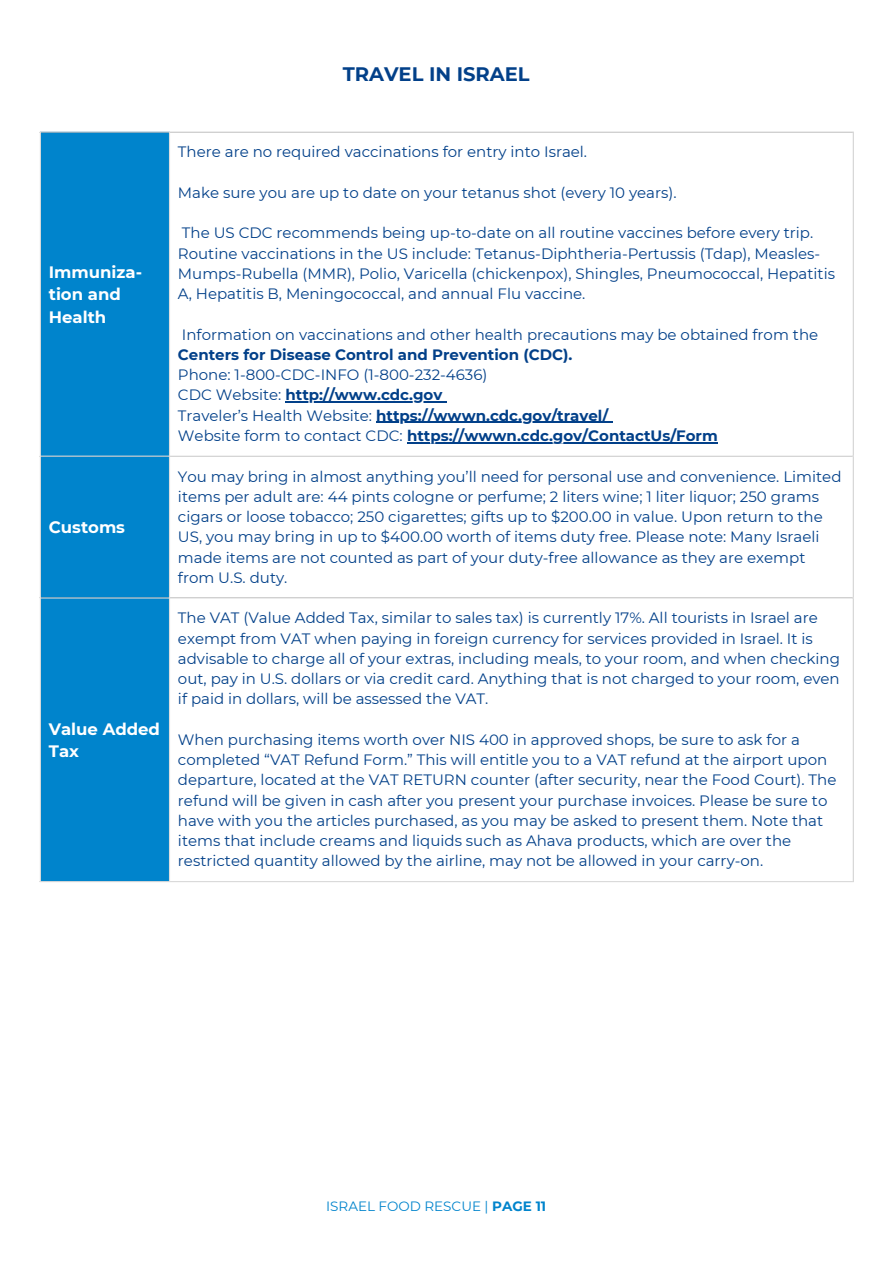
<style>
.page{position:relative;width:894px;height:1264px;background:#fff}
.page>*{position:absolute;margin:0;border:0;box-sizing:border-box;transform-origin:0 0}
.t1{font:700 19.5px "Montserrat";color:#024089}
.t2{font:700 16.5px/22.5px "Montserrat";color:#fff}
.t3{font:15px/20.2px "Montserrat";color:#024089}
.t4{font:700 15px "Montserrat";color:#024089}
.t5{font:13.5px "Montserrat";color:#0084cc}
.s1{font-weight:700}
.s2{font-weight:400}
</style>
<div class="page">
<div style="left:41px;top:133px;width:128px;height:748px;background:#0084cc"></div>
<hr style="left:285px;top:401px;width:157px;height:2px;background:#024089">
<hr style="left:376px;top:422px;width:232px;height:1px;background:#024089">
<hr style="left:407px;top:442px;width:310px;height:1px;background:#024089">
<hr style="left:40px;top:133px;width:1px;height:748px;background:#ddd">
<hr style="left:169px;top:133px;width:1px;height:748px;background:#ddd">
<hr style="left:852px;top:133px;width:1px;height:748px;background:#ddd">
<hr style="left:40px;top:131px;width:813px;height:2px;background:#ddd">
<hr style="left:40px;top:455px;width:813px;height:2px;background:#ddd">
<hr style="left:40px;top:597px;width:813px;height:1px;background:#ddd">
<hr style="left:40px;top:881px;width:813px;height:1px;background:#ddd">
<h1 class="t1" style="left:342px;top:63px;width:188px">TRAVEL IN ISRAEL</h1>
<h1 class="t2" style="left:49px;top:260px;width:95px">Immuniza&shy;tion and<br>Health</h1>
<p class="t2" style="left:49px;top:516px;width:78px">Customs</p>
<p class="t2" style="left:49px;top:717px;width:113px">Value Added<br>Tax</p>
<p class="t3" style="left:178px;top:142px;width:410px">There are no required vaccinations for entry into Israel.</p>
<p class="t3" style="left:178px;top:182px;width:500px">Make sure you are up to date on your tetanus shot (every 10 years).</p>
<p class="t3" style="left:178px;top:223px;width:658px">The US CDC recommends being up-to-date on all routine vaccines before every trip.<br>Routine vaccinations in the US include: Tetanus-Diphtheria-Pertussis (Tdap), Measles-Mumps-Rubella (MMR), Polio, Varicella (chickenpox), Shingles, Pneumococcal, Hepatitis A, Hepatitis B, Meningococcal, and annual Flu vaccine.</p>
<p class="t3" style="left:178px;top:324px;width:641px">Information on vaccinations and other health precautions may be obtained from the<br><span class="s1">Centers for Disease Control and Prevention (CDC).</span></p>
<p class="t3" style="left:178px;top:365px;width:311px">Phone: 1-800-CDC-INFO (1-800-232-4636)</p>
<p class="t4" style="left:178px;top:386px;width:266px"><span class="s2">CDC Website:</span> http://www.cdc.gov</p>
<p class="t4" style="left:178px;top:406px;width:432px"><span class="s2">Traveler’s Health Website:</span> https://wwwn.cdc.gov/travel/</p>
<p class="t4" style="left:178px;top:426px;width:541px"><span class="s2">Website form to contact CDC:</span> https://wwwn.cdc.gov/ContactUs/Form</p>
<p class="t3" style="left:178px;top:466px;width:665px">You may bring in almost anything you’ll need for personal use and convenience. Limited items per adult are: 44 pints cologne or perfume; 2 liters wine; 1 liter liquor; 250 grams cigars or loose tobacco; 250 cigarettes; gifts up to $200.00 in value. Upon return to the US, you may bring in up to $400.00 worth of items duty free. Please note: Many Israeli made items are not counted as part of your duty-free allowance as they are exempt from U.S. duty.</p>
<p class="t3" style="left:178px;top:608px;width:663px">The VAT (Value Added Tax, similar to sales tax) is currently 17%. All tourists in Israel are exempt from VAT when paying in foreign currency for services provided in Israel. It is advisable to charge all of your extras, including meals, to your room, and when checking out, pay in U.S. dollars or via credit card. Anything that is not charged to your room, even if paid in dollars, will be assessed the VAT.</p>
<p class="t3" style="left:178px;top:729px;width:659px">When purchasing items worth over NIS 400 in approved shops, be sure to ask for a completed “VAT Refund Form.” This will entitle you to a VAT refund at the airport upon departure, located at the VAT RETURN counter (after security, near the Food Court). The refund will be given in cash after you present your purchase invoices. Please be sure to have with you the articles purchased, as you may be asked to present them. Note that items that include creams and liquids such as Ahava products, which are over the restricted quantity allowed by the airline, may not be allowed in your carry-on.</p>
<p class="t5" style="left:326px;top:1198px;width:221px">ISRAEL FOOD RESCUE | <span class="s1">PAGE 11</span></p>
</div>
